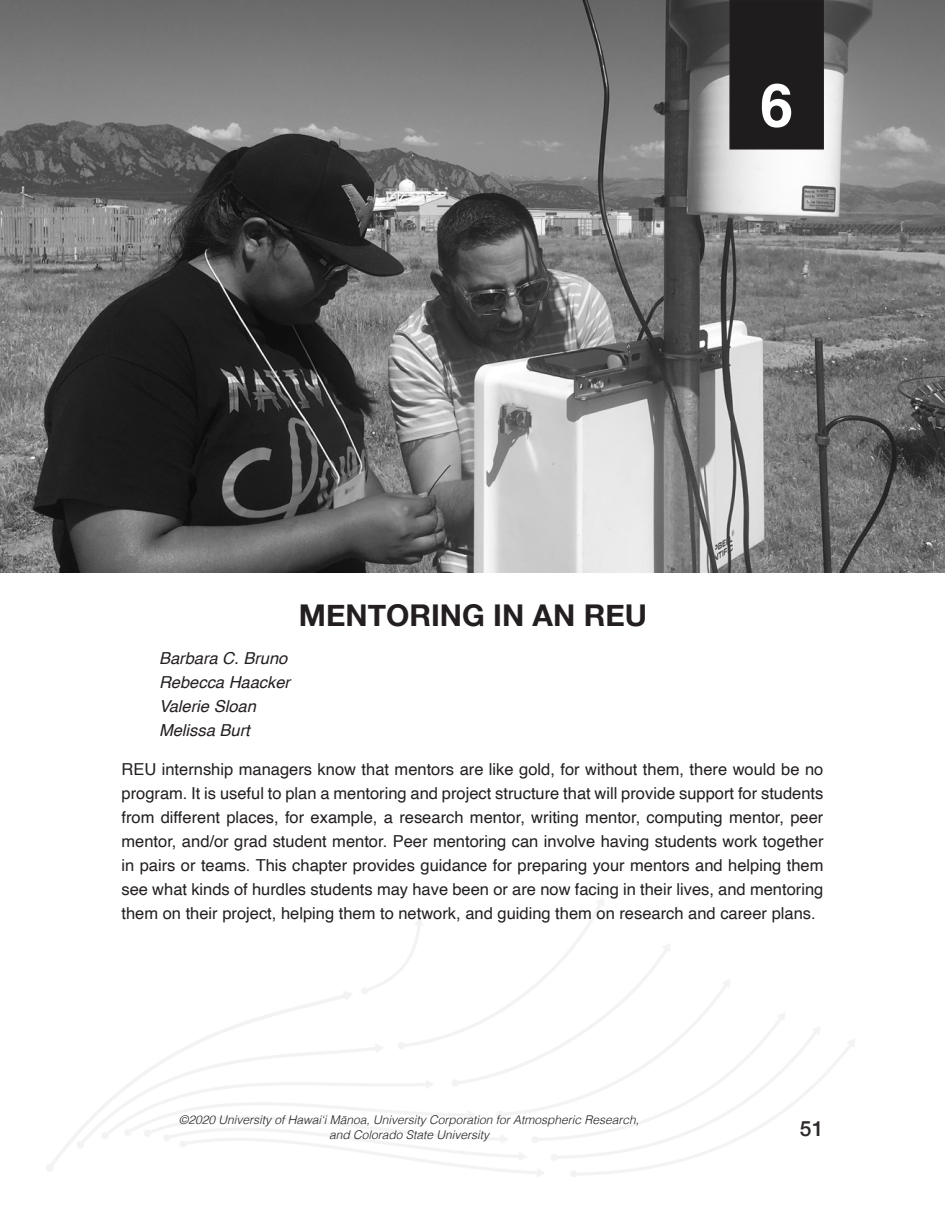
<style>
.page{position:relative;width:945px;height:1215px;background:#fff}
.page>*{position:absolute;margin:0;border:0;box-sizing:border-box;transform-origin:0 0}
.t1{font:700 60px "Helvetica";color:#fff}
.Chapter_Title{font:700 30px "Helvetica Neue";color:#231f20}
.t2{font:500 21px "Helvetica Neue";color:#231f20}
.t3{font:16.5px/24px "Helvetica";color:#231f20;text-align:justify}
.t4{font:italic 16.5px "Helvetica";color:#231f20}
.t5{font:italic 300 12px "Helvetica";color:#231f20}
</style>
<div class="page">
<img style="left:0;top:0;width:945px;height:573px">
<div style="left:730px;top:1px;width:93px;height:148px;background:#1e1c1c"></div>
<div style="left:729px;top:0;width:95px;height:150px;border:2px solid #231f20"></div>
<p class="t1" style="left:760px;top:57px;width:35px">6</p>
<p class="Chapter_Title" style="left:299px;top:591px;width:350px">MENTORING IN AN REU</p>
<p class="t4" style="left:159px;top:645px;width:130px">Barbara C. Bruno</p>
<p class="t4" style="left:159px;top:669px;width:133px">Rebecca Haacker</p>
<p class="t4" style="left:159px;top:693px;width:98px">Valerie Sloan</p>
<p class="t4" style="left:159px;top:717px;width:92px">Melissa Burt</p>
<p class="t3" style="left:122px;top:758px;width:703px">REU internship managers know that mentors are like gold, for without them, there would be no program. It is useful to plan a mentoring and project structure that will provide support for students from different places, for example, a research mentor, writing mentor, computing mentor, peer mentor, and/or grad student mentor. Peer mentoring can involve having students work together in pairs or teams. This chapter provides guidance for preparing your mentors and helping them see what kinds of hurdles students may have been or are now facing in their lives, and mentoring them on their project, helping them to network, and guiding them on research and career plans.</p>
<p class="t5" style="left:179px;top:1109px;width:462px">©2020 University of Hawaiʻi Mānoa, University Corporation for Atmospheric Research,</p>
<p class="t5" style="left:329px;top:1124px;width:162px">and Colorado State University</p>
<p class="t2" style="left:800px;top:1112px;width:25px">51</p>
</div>
